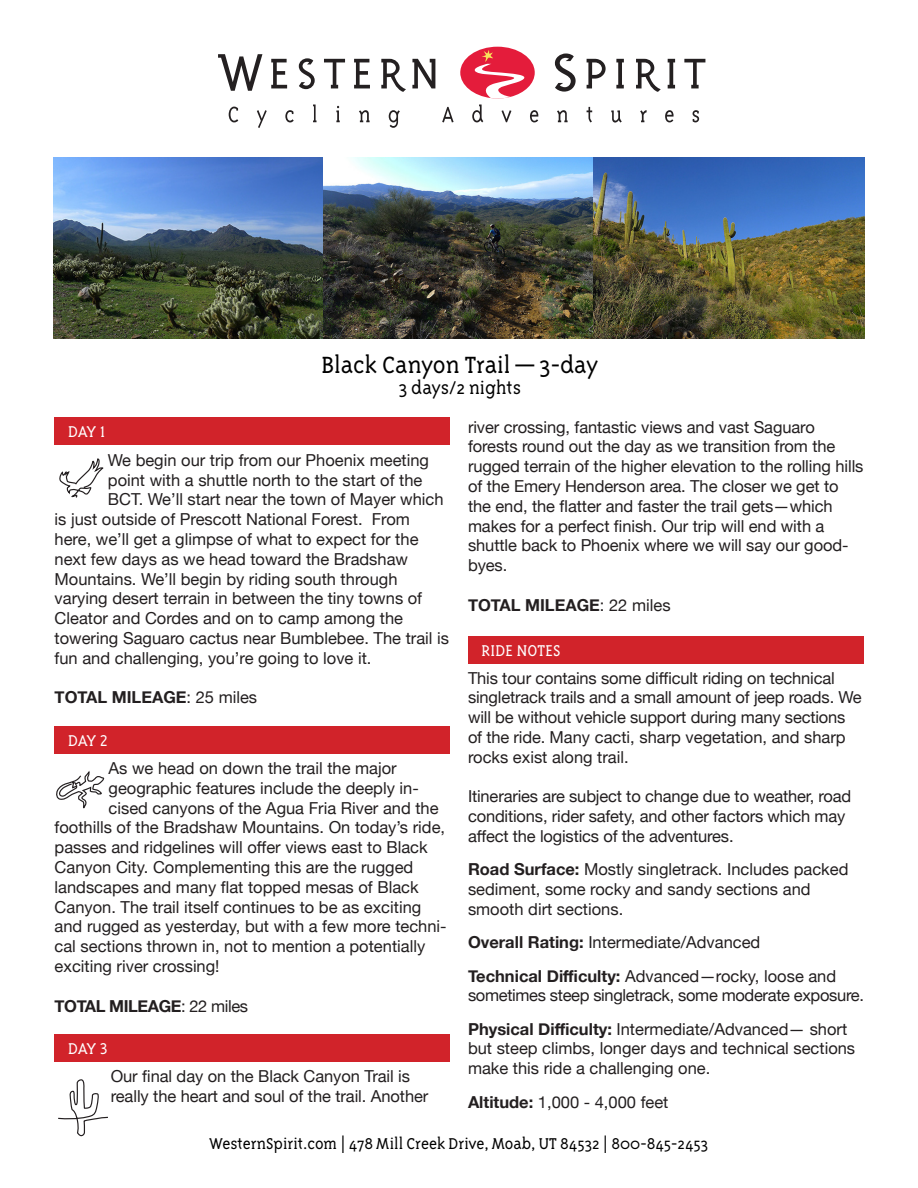
<style>
.page{position:relative;width:918px;height:1188px;background:#fff}
.page>*{position:absolute;margin:0;border:0;box-sizing:border-box;transform-origin:0 0}
.t1{font:300 27px "Triplex Serif OT";color:#000}
.t2{font:300 21px "Triplex Serif OT";color:#000}
.t3{font:300 18px "Triplex Serif OT";color:#000}
.t4{font:300 18px "Triplex Serif OT";letter-spacing:.005em;color:#fff}
.t5{font:16.5px/19.8px "Helvetica Neue";color:#231f20}
.t6{font:16.5px "Helvetica Neue";letter-spacing:-.02em;color:#231f20}
.t7{font:700 16.5px "Helvetica Neue";color:#231f20}
.t8{font:700 16.5px "Helvetica Neue";letter-spacing:-.025em;color:#231f20}
.s1{font-weight:400}
.s2{font-weight:700}
</style>
<div class="page">
<svg style="left:218px;top:47px;width:487px;height:81px"></svg>
<div style="left:55px;top:417px;width:395px;height:28px;background:#d1232a"></div>
<svg style="left:59px;top:458px;width:45px;height:40px"></svg>
<div style="left:55px;top:726px;width:395px;height:28px;background:#d1232a"></div>
<svg style="left:56px;top:772px;width:49px;height:37px"></svg>
<div style="left:55px;top:1035px;width:395px;height:27px;background:#d1232a"></div>
<svg style="left:58px;top:1079px;width:50px;height:58px"></svg>
<div style="left:468px;top:636px;width:395px;height:28px;background:#d1232a"></div>
<img style="left:54px;top:158px;width:269px;height:180px">
<img style="left:323px;top:158px;width:542px;height:180px">
<p class="t1" style="left:321px;top:350px;width:278px">Black Canyon Trail — 3-day</p>
<p class="t2" style="left:399px;top:376px;width:124px">3 days/2 nights</p>
<p class="t5" style="left:468px;top:418px;width:397px">river crossing, fantastic views and vast Saguaro forests round out the day as we transition from the rugged terrain of the higher elevation to the rolling hills of the Emery Henderson area. The closer we get to the end, the flatter and faster the trail gets—which makes for a perfect finish. Our trip will end with a shuttle back to Phoenix where we will say our good&shy;byes.</p>
<p class="t7" style="left:468px;top:592px;width:204px">TOTAL MILEAGE<span class="s1">: 22 miles</span></p>
<p class="t4" style="left:482px;top:641px;width:81px">RIDE NOTES</p>
<p class="t5" style="left:468px;top:669px;width:368px">This tour contains some difficult riding on technical</p>
<p class="t5" style="left:468px;top:689px;width:395px">singletrack trails and a small amount of jeep roads. We will be without vehicle support during many sections of the ride. Many cacti, sharp vegetation, and sharp rocks exist along trail.</p>
<p class="t5" style="left:468px;top:788px;width:385px">Itineraries are subject to change due to weather, road conditions, rider safety, and other factors which may affect the logistics of the adventures.</p>
<p class="t5" style="left:468px;top:861px;width:382px"><span class="s2">Road Surface:</span> Mostly singletrack. Includes packed</p>
<p class="t5" style="left:468px;top:880px;width:344px">sediment, some rocky and sandy sections and smooth dirt sections.</p>
<p class="t5" style="left:468px;top:933px;width:294px"><span class="s2">Overall Rating:</span> Intermediate/Advanced</p>
<p class="t5" style="left:468px;top:967px;width:370px"><span class="s2">Technical Difficulty:</span> Advanced—rocky, loose and</p>
<p class="t6" style="left:468px;top:984px;width:398px">sometimes steep singletrack, some moderate exposure.</p>
<p class="t5" style="left:468px;top:1020px;width:389px"><span class="s2">Physical Difficulty:</span> Intermediate/Advanced— short but steep climbs, longer days and technical sections make this ride a challenging one.</p>
<p class="t5" style="left:468px;top:1093px;width:202px"><span class="s2">Altitude:</span> 1,000 - 4,000 feet</p>
<p class="t4" style="left:68px;top:422px;width:39px">DAY 1</p>
<p class="t5" style="left:108px;top:451px;width:323px">We begin our trip from our Phoenix meeting</p>
<p class="t5" style="left:108px;top:471px;width:316px">point with a shuttle north to the start of the</p>
<p class="t5" style="left:108px;top:491px;width:337px">BCT. We’ll start near the town of Mayer which</p>
<p class="t5" style="left:55px;top:510px;width:357px">is just outside of Prescott National Forest. From</p>
<p class="t5" style="left:55px;top:530px;width:365px">here, we’ll get a glimpse of what to expect for the</p>
<p class="t5" style="left:55px;top:550px;width:355px">next few days as we head toward the Bradshaw</p>
<p class="t5" style="left:55px;top:570px;width:344px">Mountains. We’ll begin by riding south through</p>
<p class="t5" style="left:55px;top:590px;width:369px">varying desert terrain in between the tiny towns of</p>
<p class="t5" style="left:55px;top:609px;width:350px">Cleator and Cordes and on to camp among the</p>
<p class="t5" style="left:55px;top:629px;width:396px">towering Saguaro cactus near Bumblebee. The trail is</p>
<p class="t5" style="left:55px;top:649px;width:318px">fun and challenging, you’re going to love it.</p>
<p class="t7" style="left:55px;top:685px;width:204px">TOTAL MILEAGE<span class="s1">: 25 miles</span></p>
<p class="t4" style="left:68px;top:731px;width:41px">DAY 2</p>
<p class="t5" style="left:109px;top:759px;width:290px">As we head on down the trail the major</p>
<p class="t5" style="left:109px;top:779px;width:312px">geographic features include the deeply in-</p>
<p class="t5" style="left:109px;top:799px;width:332px">cised canyons of the Agua Fria River and the</p>
<p class="t5" style="left:55px;top:818px;width:392px">foothills of the Bradshaw Mountains. On today’s ride,</p>
<p class="t5" style="left:55px;top:838px;width:375px">passes and ridgelines will offer views east to Black</p>
<p class="t5" style="left:55px;top:858px;width:360px">Canyon City. Complementing this are the rugged</p>
<p class="t5" style="left:55px;top:878px;width:366px">landscapes and many flat topped mesas of Black</p>
<p class="t5" style="left:55px;top:898px;width:368px">Canyon. The trail itself continues to be as exciting</p>
<p class="t5" style="left:55px;top:917px;width:394px">and rugged as yesterday, but with a few more techni-</p>
<p class="t5" style="left:55px;top:937px;width:372px">cal sections thrown in, not to mention a potentially</p>
<p class="t5" style="left:55px;top:957px;width:166px">exciting river crossing!</p>
<p class="t8" style="left:55px;top:993px;width:195px">TOTAL MILEAGE<span class="s1">: 22 miles</span></p>
<p class="t4" style="left:68px;top:1039px;width:41px">DAY 3</p>
<p class="t5" style="left:111px;top:1067px;width:319px">Our final day on the Black Canyon Trail is really the heart and soul of the trail. Another</p>
<p class="t3" style="left:210px;top:1134px;width:500px">WesternSpirit.com | 478 Mill Creek Drive, Moab, UT 84532 | 800-845-2453</p>
</div>
